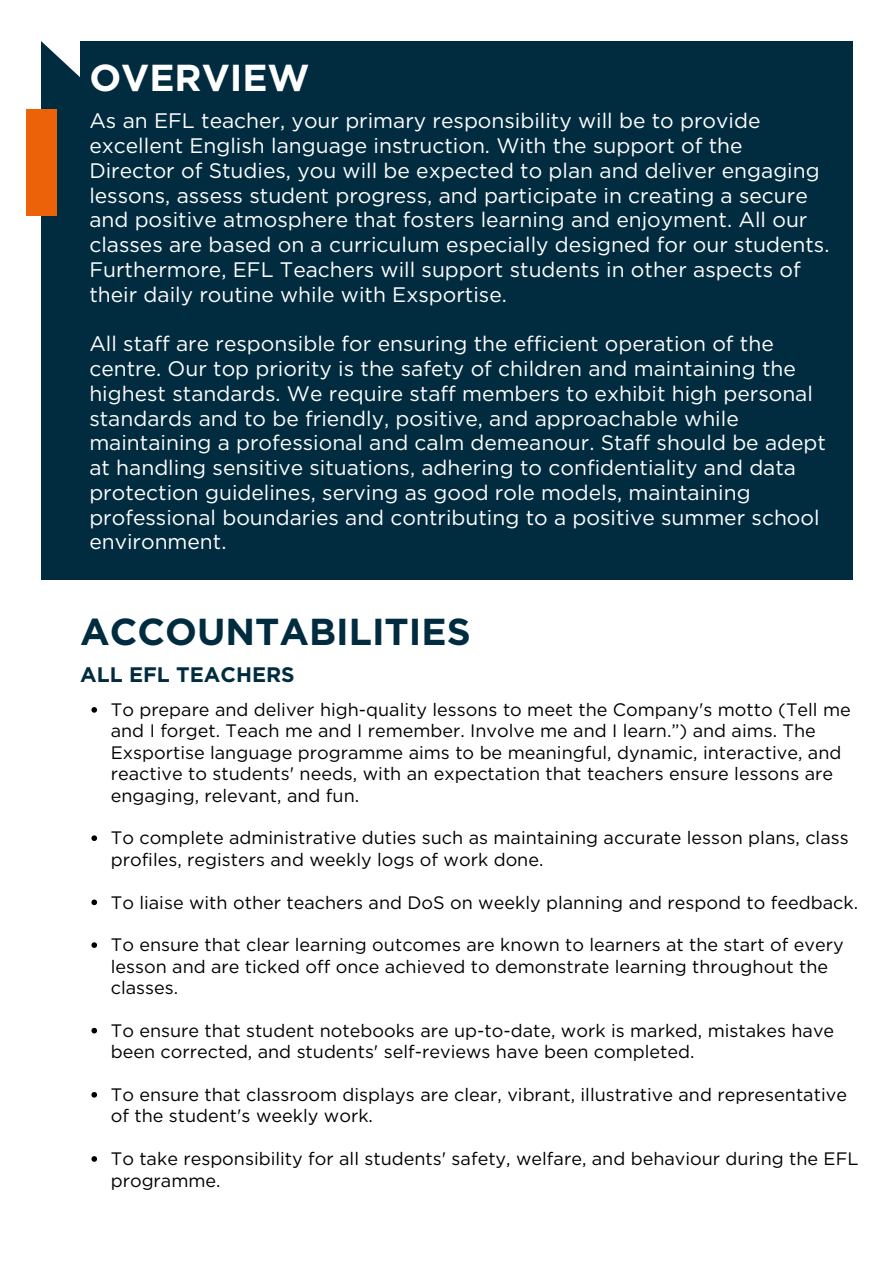
<style>
.page{position:relative;width:894px;height:1264px;background:#fff}
.page>*{position:absolute;margin:0;border:0;box-sizing:border-box;transform-origin:0 0}
.t1{font:700 37.5px "Gotham";color:#012c40}
.t2{font:700 37.5px "Gotham";color:#fff}
.t3{font:21px/24.8px "Gotham";color:#fff}
.t4{font:700 21px "Gotham";color:#012c40}
.t5{font:18px/21.3px "Gotham";color:#000}
</style>
<div class="page">
<svg style="left:91px;top:707px;width:6px;height:5px"></svg>
<svg style="left:91px;top:835px;width:6px;height:6px"></svg>
<svg style="left:91px;top:899px;width:6px;height:6px"></svg>
<svg style="left:91px;top:942px;width:6px;height:5px"></svg>
<svg style="left:91px;top:1027px;width:6px;height:6px"></svg>
<svg style="left:91px;top:1092px;width:6px;height:5px"></svg>
<svg style="left:91px;top:1156px;width:6px;height:5px"></svg>
<div style="left:41px;top:41px;width:811px;height:538px;background:#012c40"></div>
<svg style="left:41px;top:41px;width:39px;height:36px"></svg>
<div style="left:26px;top:109px;width:30px;height:106px;background:#eb6209"></div>
<p class="t2" style="left:89px;top:55px;width:222px">OVERVIEW</p>
<p class="t3" style="left:89px;top:108px;width:741px">As an EFL teacher, your primary responsibility will be to provide excellent English language instruction. With the support of the Director of Studies, you will be expected to plan and deliver engaging lessons, assess student progress, and participate in creating a secure and positive atmosphere that fosters learning and enjoyment. All our classes are based on a curriculum especially designed for our students.<br>Furthermore, EFL Teachers will support students in other aspects of their daily routine while with Exsportise.</p>
<p class="t3" style="left:89px;top:331px;width:738px">All staff are responsible for ensuring the efficient operation of the centre. Our top priority is the safety of children and maintaining the highest standards. We require staff members to exhibit high personal standards and to be friendly, positive, and approachable while maintaining a professional and calm demeanour. Staff should be adept at handling sensitive situations, adhering to confidentiality and data protection guidelines, serving as good role models, maintaining professional boundaries and contributing to a positive summer school environment.</p>
<p class="t1" style="left:80px;top:609px;width:392px">ACCOUNTABILITIES</p>
<p class="t4" style="left:80px;top:665px;width:216px">ALL EFL TEACHERS</p>
<h1 class="t5" style="left:111px;top:699px;width:741px">To prepare and deliver high-quality lessons to meet the Company's motto (Tell me and I forget. Teach me and I remember. Involve me and I learn.”) and aims. The Exsportise language programme aims to be meaningful, dynamic, interactive, and reactive to students' needs, with an expectation that teachers ensure lessons are engaging, relevant, and fun.</h1>
<h3 class="t5" style="left:111px;top:827px;width:739px">To complete administrative duties such as maintaining accurate lesson plans, class profiles, registers and weekly logs of work done.</h3>
<h3 class="t5" style="left:111px;top:891px;width:748px">To liaise with other teachers and DoS on weekly planning and respond to feedback.</h3>
<h1 class="t5" style="left:111px;top:934px;width:734px">To ensure that clear learning outcomes are known to learners at the start of every lesson and are ticked off once achieved to demonstrate learning throughout the classes.</h1>
<h2 class="t5" style="left:111px;top:1019px;width:724px">To ensure that student notebooks are up-to-date, work is marked, mistakes have been corrected, and students' self-reviews have been completed.</h2>
<p class="t5" style="left:111px;top:1083px;width:737px">To ensure that classroom displays are clear, vibrant, illustrative and representative of the student's weekly work.</p>
<p class="t5" style="left:111px;top:1147px;width:749px">To take responsibility for all students' safety, welfare, and behaviour during the EFL programme.</p>
</div>
